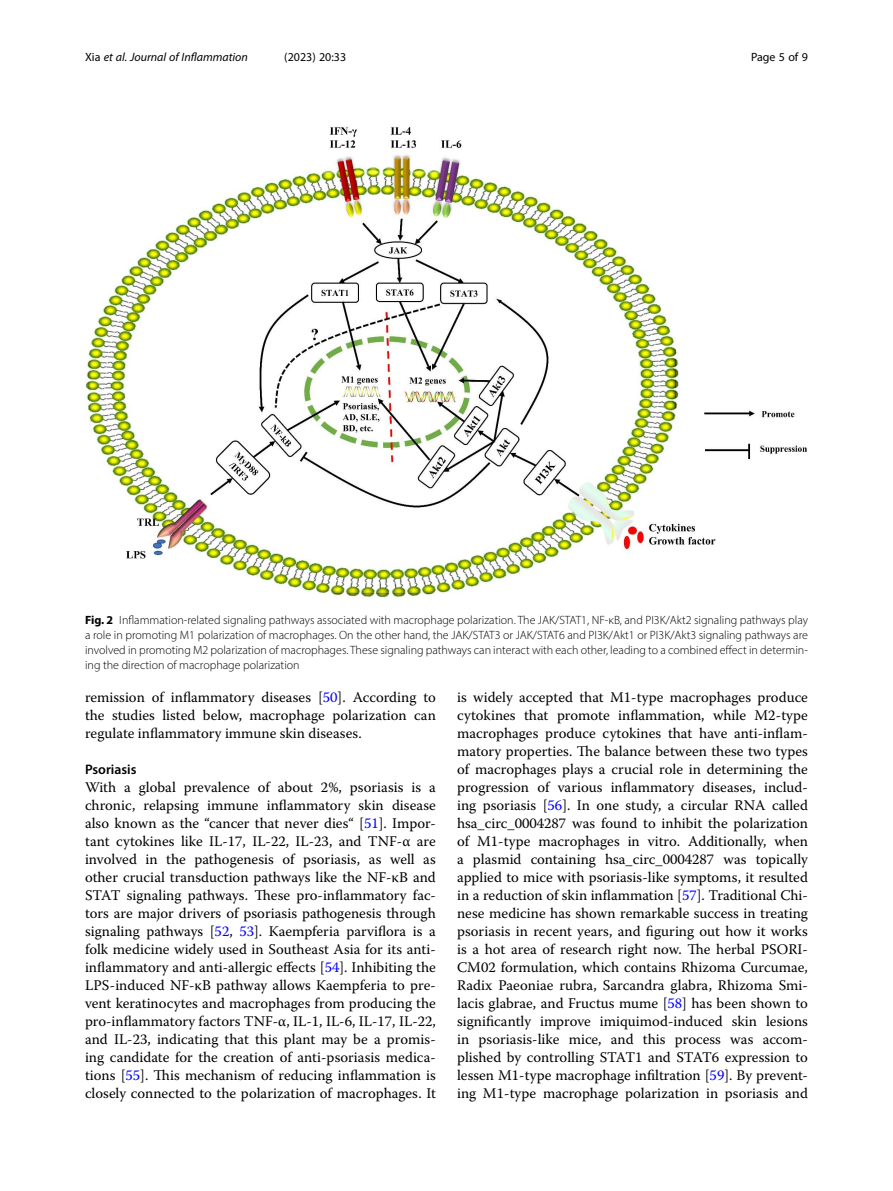
<style>
.page{position:relative;width:893px;height:1191px;background:#fff}
.page>*{position:absolute;margin:0;border:0;box-sizing:border-box;transform-origin:0 0}
.Body_Text{font:14.7px/18px "Warnock Pro";color:#000;text-align:justify}
.Head_2{font:600 13.8px "Myriad Pro";color:#000}
.Figure_Caption{font:300 12px/15px "Myriad Pro";color:#000;text-align:justify}
.t1{font:italic 12px "Myriad Pro";color:#000}
.t2{font:12px "Myriad Pro";color:#000}
.s1{font-style:normal}
.s2{font-weight:700}
.s3{color:#00f}
</style>
<div class="page">
<img style="left:85px;top:126px;width:723px;height:471px">
<p class="t1" style="left:85px;top:50px;width:164px"><span class="s1">Xia</span> et al. Journal of Inflammation</p>
<p class="t2" style="left:284px;top:50px;width:63px">(2023) 20:33</p>
<p class="t2" style="left:751px;top:50px;width:58px">Page 5 of 9</p>
<p class="Figure_Caption" style="left:85px;top:612px;width:724px"><span class="s2">Fig. 2</span> Inflammation-related signaling pathways associated with macrophage polarization. The JAK/STAT1, NF-κB, and PI3K/Akt2 signaling pathways play a role in promoting M1 polarization of macrophages. On the other hand, the JAK/STAT3 or JAK/STAT6 and PI3K/Akt1 or PI3K/Akt3 signaling pathways are involved in promoting M2 polarization of macrophages. These signaling pathways can interact with each other, leading to a combined effect in determin&shy;ing the direction of macrophage polarization</p>
<p class="Body_Text" style="left:85px;top:688px;width:352px">remission of inflammatory diseases [<span class="s3">50</span>]. According to the studies listed below, macrophage polarization can regulate inflammatory immune skin diseases.</p>
<p class="Head_2" style="left:85px;top:761px;width:53px">Psoriasis</p>
<p class="Body_Text" style="left:85px;top:778px;width:352px">With a global prevalence of about 2%, psoriasis is a chronic, relapsing immune inflammatory skin disease also known as the “cancer that never dies“ [<span class="s3">51</span>]. Impor&shy;tant cytokines like IL-17, IL-22, IL-23, and TNF-α are involved in the pathogenesis of psoriasis, as well as other crucial transduction pathways like the NF-κB and STAT signaling pathways. These pro-inflammatory fac&shy;tors are major drivers of psoriasis pathogenesis through signaling pathways [<span class="s3">52</span>, <span class="s3">53</span>]. Kaempferia parviflora is a folk medicine widely used in Southeast Asia for its anti&shy;inflammatory and anti-allergic effects [<span class="s3">54</span>]. Inhibiting the LPS-induced NF-κB pathway allows Kaempferia to pre&shy;vent keratinocytes and macrophages from producing the pro-inflammatory factors TNF-α, IL-1, IL-6, IL-17, IL-22, and IL-23, indicating that this plant may be a promis&shy;ing candidate for the creation of anti-psoriasis medica&shy;tions [<span class="s3">55</span>]. This mechanism of reducing inflammation is closely connected to the polarization of macrophages. It</p>
<p class="Body_Text" style="left:457px;top:688px;width:352px">is widely accepted that M1-type macrophages produce cytokines that promote inflammation, while M2-type macrophages produce cytokines that have anti-inflam&shy;matory properties. The balance between these two types of macrophages plays a crucial role in determining the progression of various inflammatory diseases, includ&shy;ing psoriasis [<span class="s3">56</span>]. In one study, a circular RNA called hsa_circ_0004287 was found to inhibit the polarization of M1-type macrophages in vitro. Additionally, when a plasmid containing hsa_circ_0004287 was topically applied to mice with psoriasis-like symptoms, it resulted in a reduction of skin inflammation [<span class="s3">57</span>]. Traditional Chi&shy;nese medicine has shown remarkable success in treating psoriasis in recent years, and figuring out how it works is a hot area of research right now. The herbal PSORI-CM02 formulation, which contains Rhizoma Curcumae, Radix Paeoniae rubra, Sarcandra glabra, Rhizoma Smi&shy;lacis glabrae, and Fructus mume [<span class="s3">58</span>] has been shown to significantly improve imiquimod-induced skin lesions in psoriasis-like mice, and this process was accom&shy;plished by controlling STAT1 and STAT6 expression to lessen M1-type macrophage infiltration [<span class="s3">59</span>]. By prevent&shy;ing M1-type macrophage polarization in psoriasis and</p>
</div>
